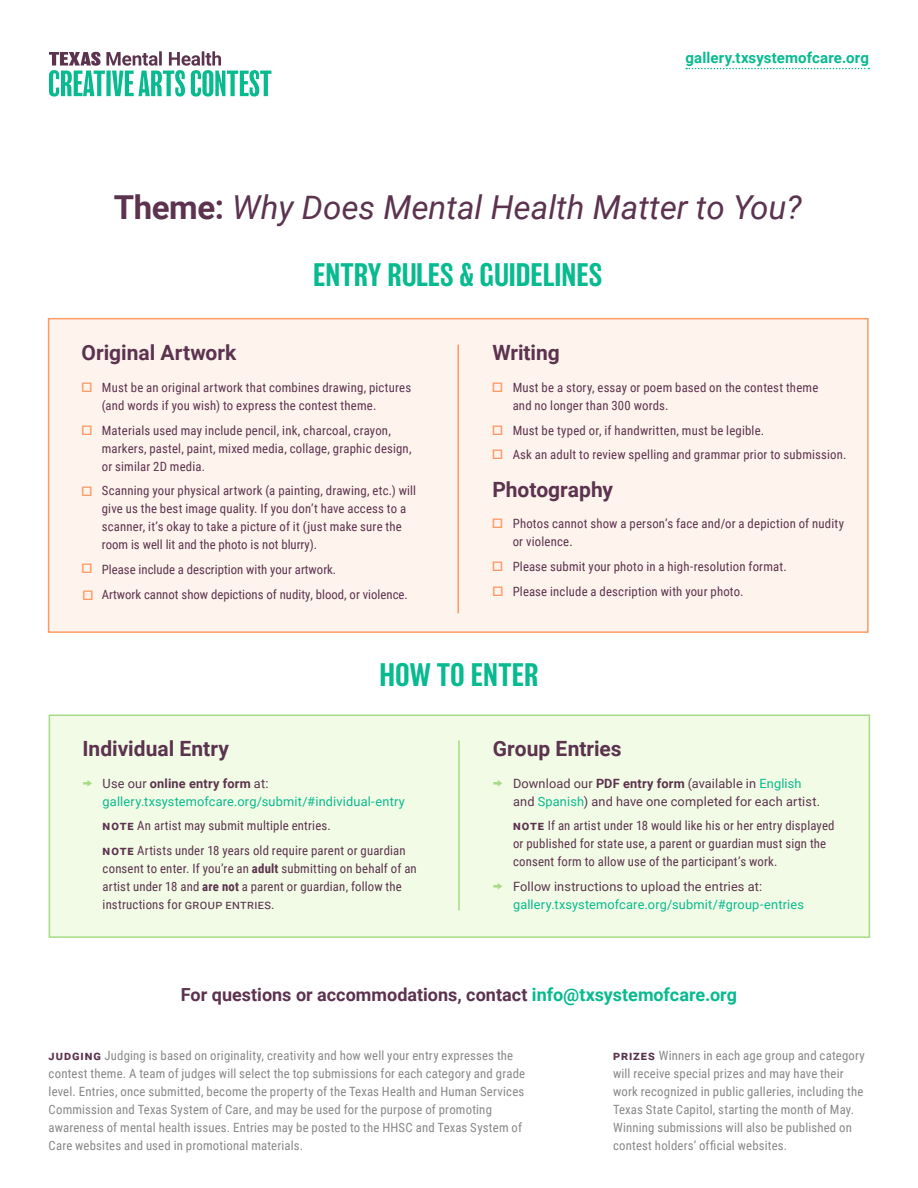
<style>
.page{position:relative;width:918px;height:1188px;background:#fff}
.page>*{position:absolute;margin:0;border:0;box-sizing:border-box;transform-origin:0 0}
.Paragraph_Style_9{font:italic 33px "Roboto";color:#5c334f}
.Paragraph_Style_9-2{font:500 30px "Balboa";color:#08ba8f}
.Paragraph_Style_10{font:700 21px "Roboto";color:#5c334f}
.Paragraph_Style_10-2{font:700 18px "Roboto";color:#5c334f}
.Paragraph_Style_10-3{font:700 16.5px "Proxima Nova";color:#fe9b64}
.Paragraph_Style_10-4{font:700 16.5px "Proxima Nova";color:#a9db86}
.t1{font:700 15px "Roboto";letter-spacing:.005em;color:#08ba8f}
.Paragraph_Style_10-5{font:12.75px/18px "Roboto Condensed";letter-spacing:.015em;color:#5c334f}
.Paragraph_Style_10-6{font:12.75px/18px "Roboto Condensed";letter-spacing:.015em;color:#888}
.Paragraph_Style_10-7{font:12.75px/18px "Roboto";letter-spacing:.015em;color:#5c334f}
.Paragraph_Style_10-8{font:12.75px "Roboto";letter-spacing:.015em;color:#08ba8f}
.Paragraph_Style_10-9{font:700 12.75px "Roboto";letter-spacing:.015em;color:#5c334f}
.s1{font-weight:700;font-style:normal}
.s2{font-weight:400}
.s3{font-family:"Roboto";font-weight:700}
.s4{font-weight:700}
.s5{font-family:"Roboto"}
.s6{color:#08ba8f}
.s7{font-family:"Roboto";font-weight:700;color:#5c334f}
</style>
<div class="page">
<svg style="left:686px;top:68px;width:183px;height:1px"></svg>
<svg style="left:49px;top:51px;width:222px;height:46px"></svg>
<div style="left:49px;top:715px;width:821px;height:223px;background:#f2fbe6;border:2px solid #a9db86"></div>
<div style="left:48px;top:318px;width:821px;height:315px;background:#fef3ed;border:2px solid #fe9b64"></div>
<hr style="left:458px;top:345px;width:1px;height:268px;background:#fe9b64">
<hr style="left:458px;top:740px;width:2px;height:170px;background:#a9db86">
<p class="t1" style="left:685px;top:47px;width:185px">gallery.txsystemofcare.org</p>
<p class="Paragraph_Style_9" style="left:114px;top:184px;width:689px"><span class="s1">Theme:</span> Why Does Mental Health Matter to You?</p>
<p class="Paragraph_Style_9-2" style="left:313px;top:258px;width:291px">ENTRY RULES &amp; GUIDELINES</p>
<p class="Paragraph_Style_10" style="left:82px;top:338px;width:156px">Original Artwork</p>
<p class="Paragraph_Style_10-5" style="left:102px;top:378px;width:311px">Must be an original artwork that combines drawing, pictures (and words if you wish) to express the contest theme.</p>
<p class="Paragraph_Style_10-5" style="left:102px;top:421px;width:311px">Materials used may include pencil, ink, charcoal, crayon, markers, pastel, paint, mixed media, collage, graphic design, or similar 2D media.</p>
<p class="Paragraph_Style_10-5" style="left:102px;top:481px;width:316px">Scanning your physical artwork (a painting, drawing, etc.) will give us the best image quality. If you don’t have access to a scanner, it’s okay to take a picture of it (just make sure the room is well lit and the photo is not blurry).</p>
<p class="Paragraph_Style_10-5" style="left:102px;top:557px;width:308px;line-height:24.8px">Please include a description with your artwork.<br>Artwork cannot show depictions of nudity, blood, or violence.</p>
<p class="Paragraph_Style_10" style="left:492px;top:338px;width:69px">Writing</p>
<p class="Paragraph_Style_10-5" style="left:513px;top:378px;width:307px">Must be a story, essay or poem based on the contest theme and no longer than 300 words.</p>
<p class="Paragraph_Style_10-5" style="left:513px;top:421px;width:253px">Must be typed or, if handwritten, must be legible.</p>
<p class="Paragraph_Style_10-5" style="left:513px;top:445px;width:335px">Ask an adult to review spelling and grammar prior to submission.</p>
<p class="Paragraph_Style_10" style="left:492px;top:474px;width:122px">Photography</p>
<p class="Paragraph_Style_10-5" style="left:513px;top:514px;width:333px">Photos cannot show a person’s face and/or a depiction of nudity or violence.</p>
<p class="Paragraph_Style_10-5" style="left:513px;top:557px;width:276px">Please submit your photo in a high-resolution format.</p>
<p class="Paragraph_Style_10-5" style="left:513px;top:582px;width:232px">Please include a description with your photo.</p>
<p class="Paragraph_Style_10-3" style="left:82px;top:374px;width:12px">☐</p>
<p class="Paragraph_Style_10-3" style="left:492px;top:374px;width:12px">☐</p>
<p class="Paragraph_Style_10-3" style="left:82px;top:417px;width:12px">☐</p>
<p class="Paragraph_Style_10-3" style="left:492px;top:417px;width:12px">☐</p>
<p class="Paragraph_Style_10-3" style="left:492px;top:442px;width:12px">☐</p>
<p class="Paragraph_Style_10-3" style="left:82px;top:478px;width:12px">☐</p>
<p class="Paragraph_Style_10-3" style="left:492px;top:510px;width:12px">☐</p>
<p class="Paragraph_Style_10-3" style="left:492px;top:554px;width:12px">☐</p>
<p class="Paragraph_Style_10-3" style="left:82px;top:555px;width:12px">☐</p>
<p class="Paragraph_Style_10-3" style="left:82px;top:583px;width:12px">☐</p>
<p class="Paragraph_Style_10-3" style="left:492px;top:578px;width:12px">☐</p>
<p class="Paragraph_Style_9-2" style="left:380px;top:658px;width:160px">HOW TO ENTER</p>
<p class="Paragraph_Style_10" style="left:82px;top:734px;width:148px">Individual Entry</p>
<p class="Paragraph_Style_10-9" style="left:103px;top:774px;width:167px"><span class="s2">Use our</span> online entry form <span class="s2">at:</span></p>
<p class="Paragraph_Style_10-8" style="left:103px;top:792px;width:304px">gallery.txsystemofcare.org/submit/#individual-entry</p>
<p class="Paragraph_Style_10-5" style="left:103px;top:816px;width:230px"><span class="s3">note</span> An artist may submit multiple entries.</p>
<p class="Paragraph_Style_10-5" style="left:103px;top:841px;width:316px"><span class="s3">note</span> Artists under 18 years old require parent or guardian consent to enter. If you’re an <span class="s4">adult</span> submitting on behalf of an artist under 18 and <span class="s4">are not</span> a parent or guardian, follow the instructions for <span class="s5">group entries</span>.</p>
<p class="Paragraph_Style_10" style="left:493px;top:734px;width:130px">Group Entries</p>
<p class="Paragraph_Style_10-7" style="left:513px;top:774px;width:309px">Download our <span class="s4">PDF entry form</span> (available in <span class="s6">English </span>and <span class="s6">Spanish</span>) and have one completed for each artist.</p>
<p class="Paragraph_Style_10-5" style="left:513px;top:816px;width:323px"><span class="s3">note</span> If an artist under 18 would like his or her entry displayed or published for state use, a parent or guardian must sign the consent form to allow use of the participant’s work.</p>
<p class="Paragraph_Style_10-7" style="left:513px;top:877px;width:251px">Follow instructions to upload the entries at:</p>
<p class="Paragraph_Style_10-8" style="left:513px;top:896px;width:292px">gallery.txsystemofcare.org/submit/#group-entries</p>
<p class="Paragraph_Style_10-4" style="left:82px;top:770px;width:11px">→</p>
<p class="Paragraph_Style_10-4" style="left:493px;top:770px;width:11px">→</p>
<p class="Paragraph_Style_10-4" style="left:493px;top:874px;width:11px">→</p>
<p class="Paragraph_Style_10-2" style="left:181px;top:982px;width:558px">For questions or accommodations, contact <span class="s6">info@txsystemofcare.org</span></p>
<p class="Paragraph_Style_10-6" style="left:49px;top:1046px;width:478px"><span class="s7">judging</span> Judging is based on originality, creativity and how well your entry expresses the contest theme. A team of judges will select the top submissions for each category and grade level. Entries, once submitted, become the property of the Texas Health and Human Services Commission and Texas System of Care, and may be used for the purpose of promoting awareness of mental health issues. Entries may be posted to the HHSC and Texas System of Care websites and used in promotional materials.</p>
<p class="Paragraph_Style_10-6" style="left:613px;top:1046px;width:253px"><span class="s7">prizes</span> Winners in each age group and category will receive special prizes and may have their work recognized in public galleries, including the Texas State Capitol, starting the month of May.<br>Winning submissions will also be published on contest holders’ official websites.</p>
</div>
